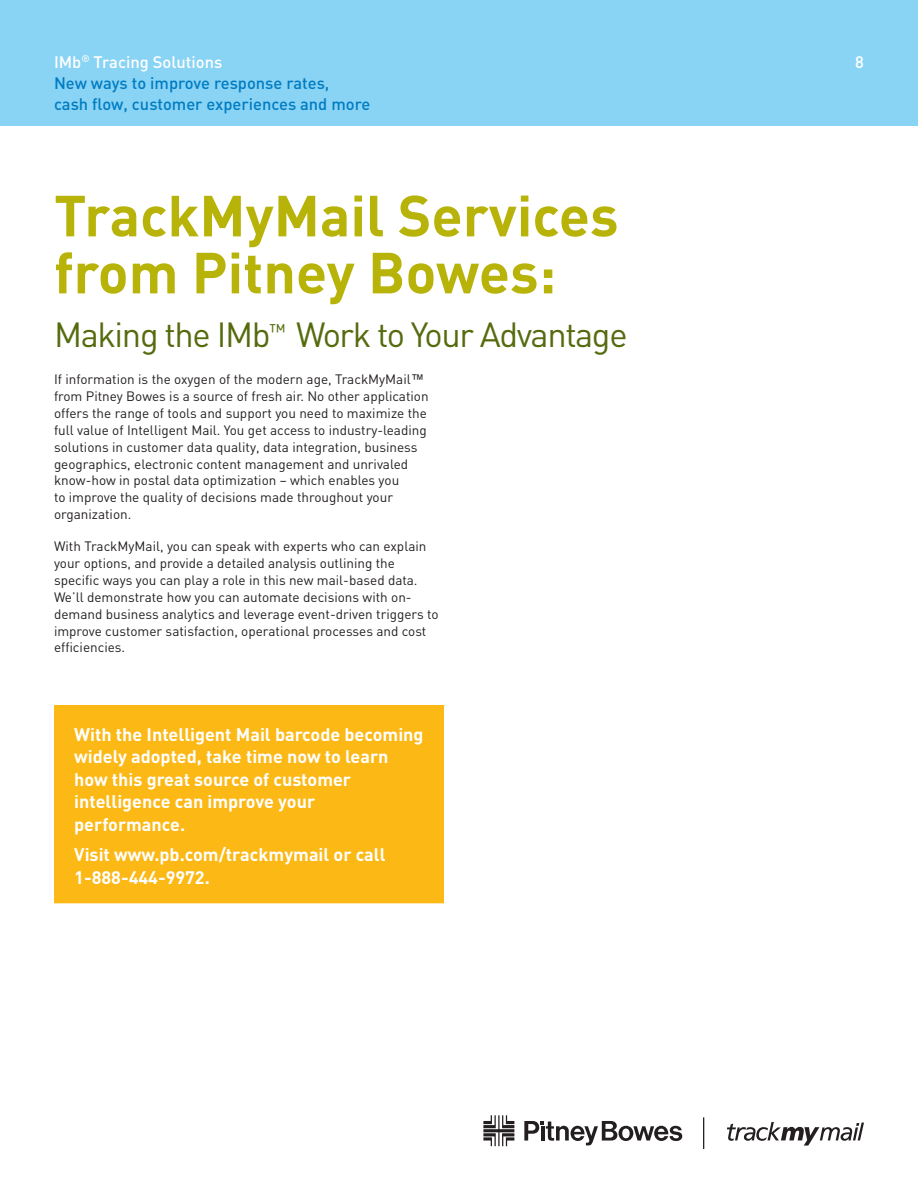
<style>
.page{position:relative;width:918px;height:1188px;background:#fff}
.page>*{position:absolute;margin:0;border:0;box-sizing:border-box;transform-origin:0 0}
.SECTION_HEADER{font:700 57px/57px "DIN";color:#b8b309}
.SECTION_HEADER-2{font:34.5px "DIN";letter-spacing:-.04em;color:#556b0e}
.emphasis{font:700 18px/22.5px "DIN";color:#fff}
.t1{font:500 16.5px/21px "DIN";color:#007cc2}
.t2{font:500 16.5px "DIN";color:#fff}
.t3{font:13.5px/17px "DIN";color:#231f20}
.s1{font-family:"Arial"}
</style>
<div class="page">
<div style="left:54px;top:706px;width:391px;height:198px;background:#fcb814"></div>
<hr style="left:444px;top:706px;width:2px;height:197px;background:#fff">
<hr style="left:54px;top:903px;width:392px;height:2px;background:#fff">
<div style="left:0;top:0;width:918px;height:125px;background:#89d3f4"></div>
<svg style="left:524px;top:1121px;width:158px;height:24px"></svg>
<svg style="left:483px;top:1115px;width:31px;height:31px"></svg>
<hr style="left:703px;top:1117px;width:1px;height:32px;background:#231f20">
<svg style="left:727px;top:1122px;width:137px;height:24px"></svg>
<p class="t2" style="left:54px;top:51px;width:170px">IMb<sup>®</sup> Tracing Solutions</p>
<p class="t2" style="left:855px;top:51px;width:10px">8</p>
<p class="t1" style="left:54px;top:72px;width:318px">New ways to improve response rates,<br>cash flow, customer experiences and more</p>
<p class="SECTION_HEADER" style="left:54px;top:185px;width:566px">TrackMyMail Services from Pitney Bowes:</p>
<p class="SECTION_HEADER-2" style="left:54px;top:313px;width:575px">Making the IMb<sup>™</sup> Work to Your Advantage</p>
<p class="t3" style="left:54px;top:371px;width:376px">If information is the oxygen of the modern age, TrackMyMail<span class="s1">™ </span>from Pitney Bowes is a source of fresh air. No other application offers the range of tools and support you need to maximize the full value of Intelligent Mail. You get access to industry-leading solutions in customer data quality, data integration, business geographics, electronic content management and unrivaled know-how in postal data optimization – which enables you<br>to improve the quality of decisions made throughout your organization.</p>
<p class="t3" style="left:54px;top:538px;width:386px">With TrackMyMail, you can speak with experts who can explain your options, and provide a detailed analysis outlining the specific ways you can play a role in this new mail-based data.<br>We’ll demonstrate how you can automate decisions with on&shy;demand business analytics and leverage event-driven triggers to improve customer satisfaction, operational processes and cost efficiencies.</p>
<p class="emphasis" style="left:74px;top:722px;width:351px">With the Intelligent Mail barcode becoming widely adopted, take time now to learn how this great source of customer intelligence can improve your performance.</p>
<p class="emphasis" style="left:74px;top:843px;width:313px">Visit www.pb.com/trackmymail or call<br>1-888-444-9972.</p>
</div>
